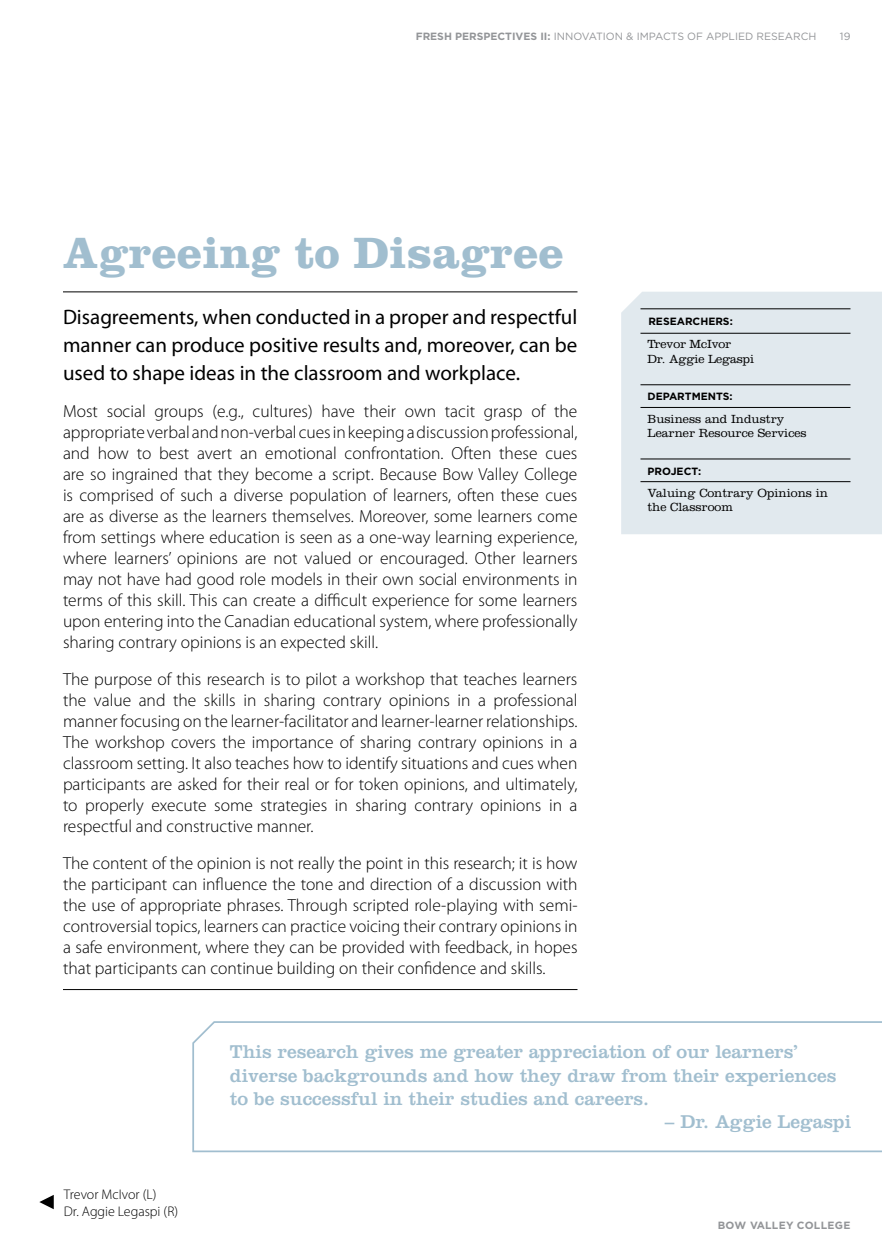
<style>
.page{position:relative;width:882px;height:1260px;background:#fff}
.page>*{position:absolute;margin:0;border:0;box-sizing:border-box;transform-origin:0 0}
.t1{font:700 45.5px "Clarendon LT Std";color:#a1becf}
.t2{font:21px/28px "Myriad Pro";color:#000;text-align:justify}
.t3{font:19.25px/23.1px "Clarendon LT Std";color:#a1becf}
.t4{font:300 17.5px/21px "Myriad Pro";color:#000;text-align:justify}
.t5{font:300 14px/16.8px "Myriad Pro";color:#000}
.t6{font:300 12.25px/14.7px "Clarendon LT Std";color:#000}
.t7{font:10.5px "Gotham";color:#939598}
.t8{font:700 10.5px "Gotham";color:#000}
.t9{font:700 10.5px "Gotham";letter-spacing:.025em;color:#939598}
.s1{font-weight:700}
</style>
<div class="page">
<div style="left:621px;top:292px;width:261px;height:242px;background:#e1e9ee"></div>
<hr style="left:63px;top:989px;width:515px;height:1px;background:#000">
<hr style="left:640px;top:309px;width:210px;height:1px;background:#000">
<hr style="left:640px;top:333px;width:210px;height:1px;background:#000">
<hr style="left:640px;top:384px;width:210px;height:1px;background:#000">
<hr style="left:640px;top:407px;width:210px;height:1px;background:#000">
<hr style="left:640px;top:459px;width:210px;height:1px;background:#000">
<hr style="left:640px;top:481px;width:210px;height:1px;background:#000">
<hr style="left:63px;top:292px;width:515px;height:1px;background:#000">
<svg style="left:192px;top:1021px;width:690px;height:132px"></svg>
<svg style="left:39px;top:1195px;width:15px;height:14px"></svg>
<p class="t7" style="left:416px;top:31px;width:402px"><span class="s1">FRESH PERSPECTIVES II:</span> INNOVATION &amp; IMPACTS OF APPLIED RESEARCH</p>
<p class="t7" style="left:840px;top:31px;width:12px">19</p>
<h1 class="t1" style="left:63px;top:225px;width:502px">Agreeing to Disagree</h1>
<p class="t2" style="left:63px;top:303px;width:516px">Disagreements, when conducted in a proper and respectful manner can produce positive results and, moreover, can be used to shape ideas in the classroom and workplace.</p>
<p class="t4" style="left:63px;top:401px;width:516px">Most social groups (e.g., cultures) have their own tacit grasp of the appropriate verbal and non-verbal cues in keeping a discussion professional, and how to best avert an emotional confrontation. Often these cues are so ingrained that they become a script. Because Bow Valley College is comprised of such a diverse population of learners, often these cues are as diverse as the learners themselves. Moreover, some learners come from settings where education is seen as a one-way learning experience, where learners’ opinions are not valued or encouraged. Other learners may not have had good role models in their own social environments in terms of this skill. This can create a difficult experience for some learners upon entering into the Canadian educational system, where professionally sharing contrary opinions is an expected skill.</p>
<p class="t4" style="left:63px;top:668px;width:516px">The purpose of this research is to pilot a workshop that teaches learners the value and the skills in sharing contrary opinions in a professional manner focusing on the learner-facilitator and learner-learner relationships.<br>The workshop covers the importance of sharing contrary opinions in a classroom setting. It also teaches how to identify situations and cues when participants are asked for their real or for token opinions, and ultimately, to properly execute some strategies in sharing contrary opinions in a respectful and constructive manner.</p>
<p class="t4" style="left:63px;top:852px;width:516px">The content of the opinion is not really the point in this research; it is how the participant can influence the tone and direction of a discussion with the use of appropriate phrases. Through scripted role-playing with semi&shy;controversial topics, learners can practice voicing their contrary opinions in a safe environment, where they can be provided with feedback, in hopes that participants can continue building on their confidence and skills.</p>
<p class="t8" style="left:648px;top:316px;width:86px">RESEARCHERS:</p>
<p class="t6" style="left:648px;top:337px;width:108px">Trevor McIvor<br>Dr. Aggie Legaspi</p>
<p class="t8" style="left:648px;top:391px;width:9px">DEPART</p>
<p class="t8" style="left:692px;top:391px;width:42px">MENTS:</p>
<p class="t6" style="left:648px;top:411px;width:161px">Business and Industry<br>Learner Resource Services</p>
<p class="t8" style="left:648px;top:465px;width:37px">PROJECT</p>
<p class="t8" style="left:698px;top:465px;width:5px">:</p>
<p class="t6" style="left:648px;top:485px;width:182px">Valuing Contrary Opinions in the Classroom</p>
<p class="t5" style="left:64px;top:1186px;width:116px">Trevor McIvor (L)<br>Dr. Aggie Legaspi (R)</p>
<p class="t3" style="left:230px;top:1040px;width:608px">This research gives me greater appreciation of our learners’ diverse backgrounds and how they draw from their experiences to be successful in their studies and careers.</p>
<p class="t3" style="left:665px;top:1110px;width:188px">– Dr. Aggie Legaspi</p>
<p class="t9" style="left:718px;top:1219px;width:134px">BOW VALLEY COLLEGE</p>
</div>
